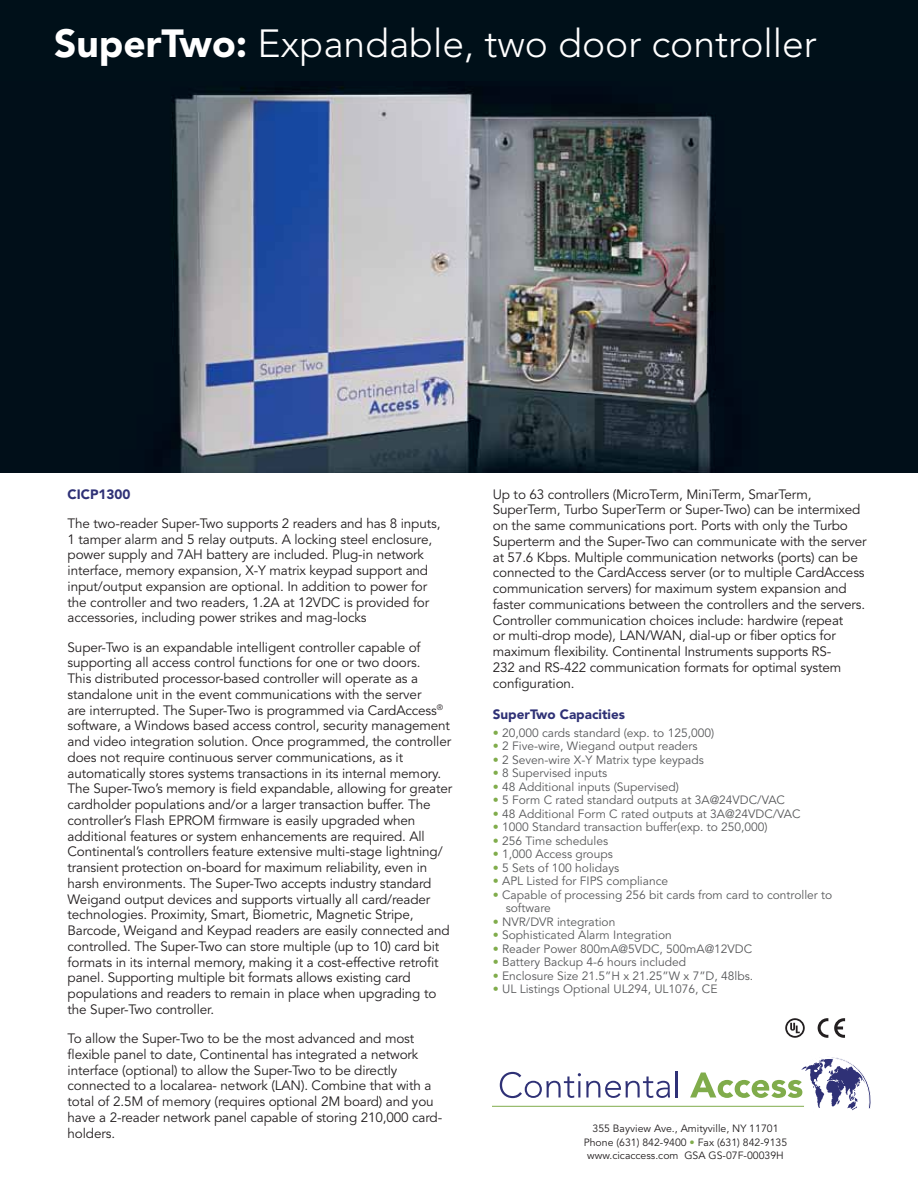
<style>
.page{position:relative;width:918px;height:1188px;background:#fff}
.page>*{position:absolute;margin:0;border:0;box-sizing:border-box;transform-origin:0 0}
.t1{font:300 39px "Avenir";color:#fff}
.t2{font:13.5px/15.8px "Avenir";letter-spacing:-.01em;color:#231f20}
.t3{font:900 13.5px "Avenir";color:#2f3176}
.t4{font:12px/13.5px "Avenir";color:#58595b}
.t5{font:10.5px/13.5px "Avenir";color:#231f20;text-align:center}
.s1{font-weight:900}
.s2{color:#80ac4b}
</style>
<div class="page">
<img style="left:0;top:81px;width:918px;height:391px">
<svg style="left:500px;top:1072px;width:170px;height:26px"></svg>
<hr style="left:676px;top:1071px;width:2px;height:26px;background:#2f3176">
<hr style="left:493px;top:1106px;width:311px;height:1px;background:#80ac4b">
<svg style="left:690px;top:1057px;width:181px;height:54px"></svg>
<div style="left:0;top:0;width:918px;height:81px;background:#001019"></div>
<svg style="left:785px;top:1018px;width:20px;height:20px"></svg>
<svg style="left:787px;top:1020px;width:16px;height:16px"></svg>
<svg style="left:790px;top:1023px;width:10px;height:10px"></svg>
<svg style="left:834px;top:1018px;width:11px;height:20px"></svg>
<svg style="left:818px;top:1018px;width:10px;height:20px"></svg>
<h1 class="t1" style="left:54px;top:20px;width:764px"><span class="s1">SuperTwo:</span> Expandable, two door controller</h1>
<p class="t3" style="left:68px;top:486px;width:64px">CICP1300</p>
<p class="t2" style="left:68px;top:516px;width:374px">The two-reader Super-Two supports 2 readers and has 8 inputs, 1 tamper alarm and 5 relay outputs. A locking steel enclosure, power supply and 7AH battery are included. Plug-in network interface, memory expansion, X-Y matrix keypad support and input/output expansion are optional. In addition to power for the controller and two readers, 1.2A at 12VDC is provided for accessories, including power strikes and mag-locks</p>
<p class="t2" style="left:68px;top:639px;width:386px">Super-Two is an expandable intelligent controller capable of supporting all access control functions for one or two doors.<br>This distributed processor-based controller will operate as a standalone unit in the event communications with the server<br>are interrupted. The Super-Two is programmed via CardAccess<sup>® </sup>software, a Windows based access control, security management and video integration solution. Once programmed, the controller does not require continuous server communications, as it automatically stores systems transactions in its internal memory.<br>The Super-Two’s memory is field expandable, allowing for greater cardholder populations and/or a larger transaction buffer. The controller’s Flash EPROM firmware is easily upgraded when additional features or system enhancements are required. All Continental’s controllers feature extensive multi-stage lightning/ transient protection on-board for maximum reliability, even in harsh environments. The Super-Two accepts industry standard Weigand output devices and supports virtually all card/reader technologies. Proximity, Smart, Biometric, Magnetic Stripe, Barcode, Weigand and Keypad readers are easily connected and controlled. The Super-Two can store multiple (up to 10) card bit formats in its internal memory, making it a cost-effective retrofit panel. Supporting multiple bit formats allows existing card populations and readers to remain in place when upgrading to the Super-Two controller.</p>
<p class="t2" style="left:68px;top:1031px;width:376px">To allow the Super-Two to be the most advanced and most flexible panel to date, Continental has integrated a network interface (optional) to allow the Super-Two to be directly connected to a localarea- network (LAN). Combine that with a total of 2.5M of memory (requires optional 2M board) and you have a 2-reader network panel capable of storing 210,000 card&shy;holders.</p>
<p class="t2" style="left:493px;top:487px;width:375px">Up to 63 controllers (MicroTerm, MiniTerm, SmarTerm, SuperTerm, Turbo SuperTerm or Super-Two) can be intermixed on the same communications port. Ports with only the Turbo Superterm and the Super-Two can communicate with the server at 57.6 Kbps. Multiple communication networks (ports) can be connected to the CardAccess server (or to multiple CardAccess communication servers) for maximum system expansion and faster communications between the controllers and the servers.<br>Controller communication choices include: hardwire (repeat<br>or multi-drop mode), LAN/WAN, dial-up or fiber optics for maximum flexibility. Continental Instruments supports RS-<br>232 and RS-422 communication formats for optimal system configuration.</p>
<p class="t3" style="left:493px;top:706px;width:134px">SuperTwo Capacities</p>
<p class="t4" style="left:493px;top:726px;width:223px"><span class="s2">•</span> 20,000 cards standard (exp. to 125,000)</p>
<p class="t4" style="left:493px;top:740px;width:206px"><span class="s2">•</span> 2 Five-wire, Wiegand output readers</p>
<p class="t4" style="left:493px;top:753px;width:213px"><span class="s2">•</span> 2 Seven-wire X-Y Matrix type keypads</p>
<p class="t4" style="left:493px;top:767px;width:116px"><span class="s2">•</span> 8 Supervised inputs</p>
<p class="t4" style="left:493px;top:780px;width:188px"><span class="s2">•</span> 48 Additional inputs (Supervised)</p>
<p class="t4" style="left:493px;top:794px;width:294px"><span class="s2">•</span> 5 Form C rated standard outputs at 3A@24VDC/VAC</p>
<p class="t4" style="left:493px;top:807px;width:309px"><span class="s2">•</span> 48 Additional Form C rated outputs at 3A@24VDC/VAC</p>
<p class="t4" style="left:493px;top:821px;width:276px"><span class="s2">•</span> 1000 Standard transaction buffer(exp. to 250,000)</p>
<p class="t4" style="left:493px;top:834px;width:117px"><span class="s2">•</span> 256 Time schedules</p>
<p class="t4" style="left:493px;top:848px;width:122px"><span class="s2">•</span> 1,000 Access groups</p>
<p class="t4" style="left:493px;top:861px;width:128px"><span class="s2">•</span> 5 Sets of 100 holidays</p>
<p class="t4" style="left:493px;top:875px;width:177px"><span class="s2">•</span> APL Listed for FIPS compliance</p>
<p class="t4" style="left:506px;top:888px;width:328px;text-indent:-13px"><span class="s2">•</span> Capable of processing 256 bit cards from card to controller to software</p>
<p class="t4" style="left:493px;top:915px;width:124px"><span class="s2">•</span> NVR/DVR integration</p>
<p class="t4" style="left:493px;top:929px;width:181px"><span class="s2">•</span> Sophisticated Alarm Integration</p>
<p class="t4" style="left:493px;top:942px;width:261px"><span class="s2">•</span> Reader Power 800mA@5VDC, 500mA@12VDC</p>
<p class="t4" style="left:493px;top:956px;width:195px"><span class="s2">•</span> Battery Backup 4-6 hours included</p>
<p class="t4" style="left:493px;top:969px;width:262px"><span class="s2">•</span> Enclosure Size 21.5”H x 21.25”W x 7”D, 48lbs.</p>
<p class="t4" style="left:493px;top:983px;width:226px"><span class="s2">•</span> UL Listings Optional UL294, UL1076, CE</p>
<p class="t5" style="left:584px;top:1122px;width:205px">355 Bayview Ave., Amityville, NY 11701<br>Phone (631) 842-9400 <span class="s2">•</span> Fax (631) 842-9135 www.cicaccess.com GSA GS-07F-00039H</p>
</div>
